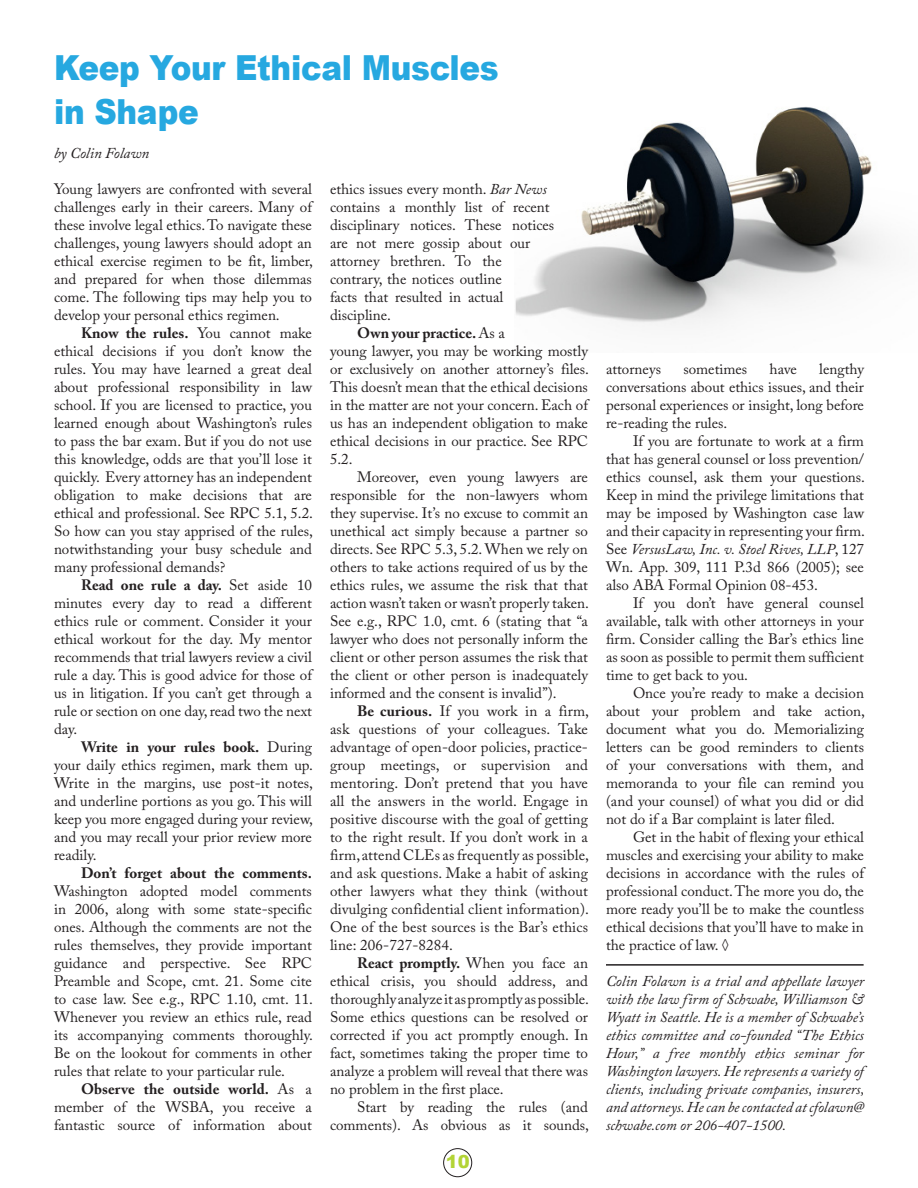
<style>
.page{position:relative;width:918px;height:1188px;background:#fff}
.page>*{position:absolute;margin:0;border:0;box-sizing:border-box;transform-origin:0 0}
.Article_Header{font:900 34.5px/43.5px "Arial";letter-spacing:-.01em;color:#26a8e0;scale:.9 1}
.t1{font:900 18px "Arial";color:#b3d436}
.Body_Text{font:15px/18px "Adobe Caslon Pro";color:#231f20;text-align:justify}
.Body_Text-2{font:italic 15px/18px "Adobe Caslon Pro";color:#231f20;text-align:justify}
.Byline{font:italic 15px "Adobe Caslon Pro";color:#231f20}
.s1{font-style:italic}
.s2{font-weight:700}
</style>
<div class="page">
<div style="left:443px;top:1148px;width:29px;height:29px;border:1px solid #231f20;border-radius:50%"></div>
<img style="left:515px;top:106px;width:375px;height:220px">
<hr style="left:606px;top:964px;width:258px;height:2px;background:#231f20">
<p class="Article_Header" style="left:54px;top:45px;width:496px">Keep Your Ethical Muscles in Shape</p>
<p class="Byline" style="left:54px;top:144px;width:97px">by Colin Folawn</p>
<p class="Body_Text" style="left:330px;top:180px;width:226px;text-align:left">ethics issues every month. <span class="s1">Bar News </span>contains a monthly list of recent disciplinary notices. These notices are not mere gossip about our attorney brethren. To the contrary, the notices outline<br>facts that resulted in actual discipline.</p>
<p class="Body_Text" style="left:330px;top:324px;width:261px;text-align:left;text-indent:27px"><span class="s2">Own your practice.</span> As a<br>young lawyer, you may be working mostly or exclusively on another attorney’s files.<br>This doesn’t mean that the ethical decisions in the matter are not your concern. Each of us has an independent obligation to make ethical decisions in our practice. See RPC 5.2.</p>
<p class="Body_Text" style="left:330px;top:468px;width:261px;text-indent:27px">Moreover, even young lawyers are responsible for the non-lawyers whom they supervise. It’s no excuse to commit an unethical act simply because a partner so directs. See RPC 5.3, 5.2. When we rely on others to take actions required of us by the ethics rules, we assume the risk that that action wasn’t taken or wasn’t properly taken.<br>See e.g., RPC 1.0, cmt. 6 (stating that “a lawyer who does not personally inform the client or other person assumes the risk that the client or other person is inadequately informed and the consent is invalid”).</p>
<p class="Body_Text" style="left:330px;top:702px;width:261px;text-indent:27px"><span class="s2">Be curious.</span> If you work in a firm, ask questions of your colleagues. Take advantage of open-door policies, practice&shy;group meetings, or supervision and mentoring. Don’t pretend that you have all the answers in the world. Engage in positive discourse with the goal of getting to the right result. If you don’t work in a firm, attend CLEs as frequently as possible, and ask questions. Make a habit of asking other lawyers what they think (without divulging confidential client information).<br>One of the best sources is the Bar’s ethics line: 206-727-8284.</p>
<p class="Body_Text" style="left:330px;top:954px;width:261px;text-indent:27px"><span class="s2">React promptly.</span> When you face an ethical crisis, you should address, and thoroughly analyze it as promptly as possible.<br>Some ethics questions can be resolved or corrected if you act promptly enough. In fact, sometimes taking the proper time to analyze a problem will reveal that there was no problem in the first place.</p>
<p class="Body_Text" style="left:330px;top:1098px;width:261px;text-align:right">Start by reading the rules (and comments). As obvious as it sounds,</p>
<p class="Body_Text" style="left:54px;top:179px;width:261px">Young lawyers are confronted with several challenges early in their careers. Many of these involve legal ethics. To navigate these challenges, young lawyers should adopt an ethical exercise regimen to be fit, limber, and prepared for when those dilemmas come. The following tips may help you to develop your personal ethics regimen.</p>
<p class="Body_Text" style="left:54px;top:323px;width:261px;text-indent:27px"><span class="s2">Know the rules.</span> You cannot make ethical decisions if you don’t know the rules. You may have learned a great deal about professional responsibility in law school. If you are licensed to practice, you learned enough about Washington’s rules to pass the bar exam. But if you do not use this knowledge, odds are that you’ll lose it quickly. Every attorney has an independent obligation to make decisions that are ethical and professional. See RPC 5.1, 5.2.<br>So how can you stay apprised of the rules, notwithstanding your busy schedule and many professional demands?</p>
<p class="Body_Text" style="left:54px;top:575px;width:260px;text-indent:27px"><span class="s2">Read one rule a day.</span> Set aside 10 minutes every day to read a different ethics rule or comment. Consider it your ethical workout for the day. My mentor recommends that trial lawyers review a civil rule a day. This is good advice for those of us in litigation. If you can’t get through a rule or section on one day, read two the next day.</p>
<p class="Body_Text" style="left:54px;top:737px;width:261px;text-indent:27px"><span class="s2">Write in your rules book.</span> During your daily ethics regimen, mark them up.<br>Write in the margins, use post-it notes, and underline portions as you go. This will keep you more engaged during your review, and you may recall your prior review more readily.</p>
<p class="Body_Text" style="left:54px;top:863px;width:261px;text-indent:27px"><span class="s2">Don’t forget about the comments.<br></span>Washington adopted model comments in 2006, along with some state-specific ones. Although the comments are not the rules themselves, they provide important guidance and perspective. See RPC Preamble and Scope, cmt. 21. Some cite to case law. See e.g., RPC 1.10, cmt. 11.<br>Whenever you review an ethics rule, read its accompanying comments thoroughly.<br>Be on the lookout for comments in other rules that relate to your particular rule.</p>
<p class="Body_Text" style="left:54px;top:1079px;width:260px;text-indent:27px"><span class="s2">Observe the outside world.</span> As a member of the WSBA, you receive a fantastic source of information about</p>
<p class="t1" style="left:446px;top:1149px;width:26px">10</p>
<p class="Body_Text" style="left:606px;top:360px;width:260px;text-indent:213px">lengthy conversations about ethics issues, and their personal experiences or insight, long before re-reading the rules.</p>
<p class="Body_Text" style="left:606px;top:432px;width:261px;text-indent:27px">If you are fortunate to work at a firm that has general counsel or loss prevention/ ethics counsel, ask them your questions.<br>Keep in mind the privilege limitations that may be imposed by Washington case law and their capacity in representing your firm.<br>See <span class="s1">VersusLaw, Inc. v. Stoel Rives, LLP</span>, 127<br>Wn. App. 309, 111 P.3d 866 (2005); see also ABA Formal Opinion 08-453.</p>
<p class="Body_Text" style="left:606px;top:594px;width:260px;text-indent:27px">If you don’t have general counsel available, talk with other attorneys in your firm. Consider calling the Bar’s ethics line as soon as possible to permit them sufficient time to get back to you.</p>
<p class="Body_Text" style="left:606px;top:684px;width:261px;text-indent:27px">Once you’re ready to make a decision about your problem and take action, document what you do. Memorializing letters can be good reminders to clients of your conversations with them, and memoranda to your file can remind you (and your counsel) of what you did or did not do if a Bar complaint is later filed.</p>
<p class="Body_Text" style="left:606px;top:828px;width:260px;text-indent:27px">Get in the habit of flexing your ethical muscles and exercising your ability to make decisions in accordance with the rules of professional conduct. The more you do, the more ready you’ll be to make the countless ethical decisions that you’ll have to make in the practice of law. ◊</p>
<p class="Body_Text-2" style="left:606px;top:972px;width:260px">Colin Folawn is a trial and appellate lawyer with the law firm of Schwabe, Williamson &amp; Wyatt in Seattle. He is a member of Schwabe’s ethics committee and co-founded “The Ethics Hour,” a free monthly ethics seminar for Washington lawyers. He represents a variety of clients, including private companies, insurers, and attorneys. He can be contacted at cfolawn@ schwabe.com or 206-407-1500.</p>
<p class="Body_Text" style="left:606px;top:360px;width:57px">attorneys</p>
<p class="Body_Text" style="left:683px;top:360px;width:65px">sometimes</p>
<p class="Body_Text" style="left:770px;top:360px;width:29px">have</p>
</div>
